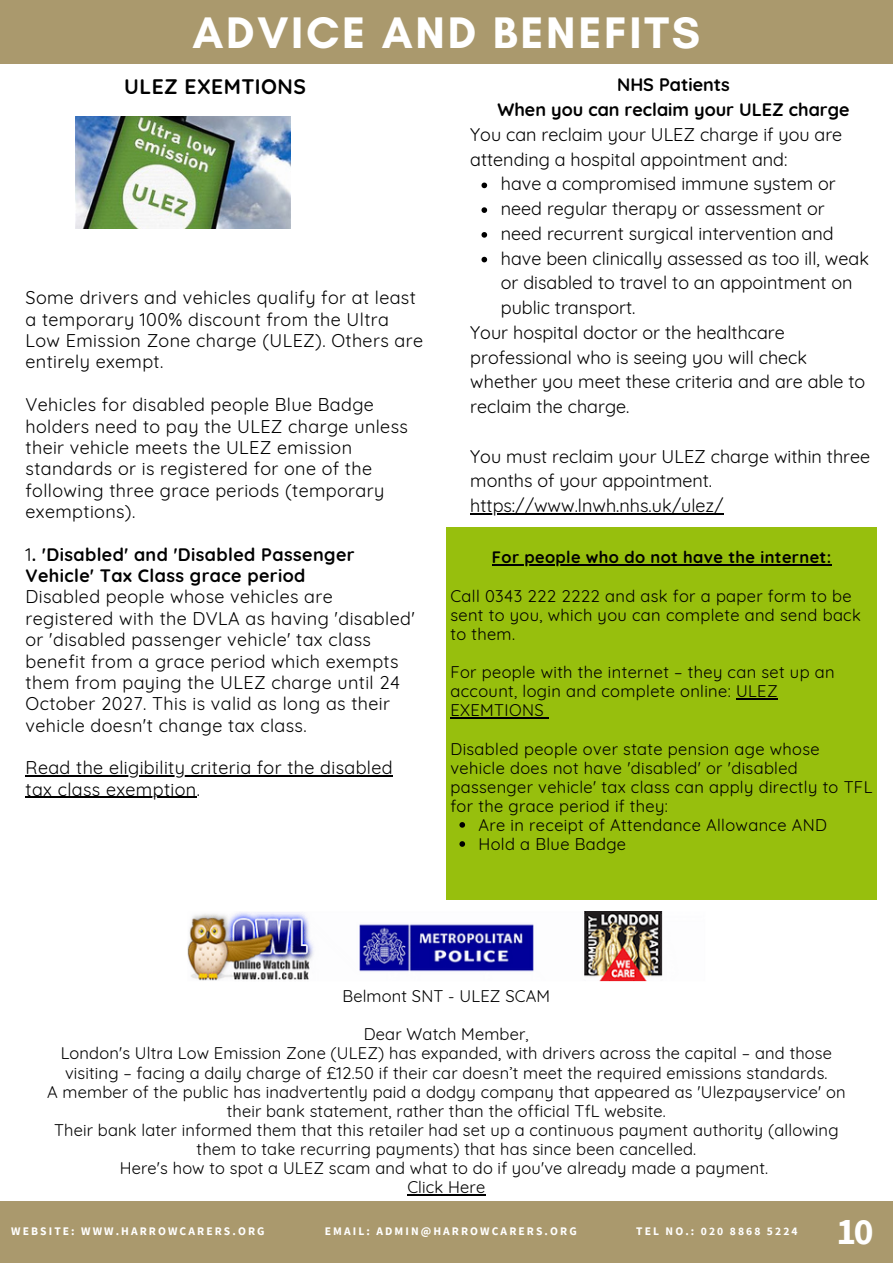
<style>
.page{position:relative;width:893px;height:1264px;background:#fff}
.page>*{position:absolute;margin:0;border:0;box-sizing:border-box;transform-origin:0 0}
.t1{font:700 45px "Glacial Indifference";letter-spacing:.06em;color:#fff}
.t2{font:700 37.5px "Source Sans Pro";color:#fff}
.t3{font:700 21px "Quicksand";letter-spacing:.02em;color:#000}
.t4{font:18px/21.3px "Quicksand";letter-spacing:.02em;color:#000}
.t5{font:18px/24.8px "Quicksand";color:#000}
.t6{font:700 18px/21.3px "Quicksand";letter-spacing:.02em;color:#000}
.t7{font:700 18px "Quicksand";color:#000}
.t8{font:16.5px/19px "Quicksand";letter-spacing:.01em;color:#000}
.t9{font:700 16.5px "Quicksand";letter-spacing:.02em;color:#000}
.t10{font:700 11.55px "Source Sans Pro";letter-spacing:.18em;color:#fff}
.s1{font-weight:400}
</style>
<div class="page">
<div style="left:0;top:0;width:892px;height:64px;background:#aa996d"></div>
<div style="left:0;top:1201px;width:892px;height:61px;background:#aa996d"></div>
<img style="left:75px;top:116px;width:215px;height:113px">
<img style="left:187px;top:912px;width:476px;height:69px">
<div style="left:446px;top:527px;width:430px;height:372px;background:#97bf0d"></div>
<svg style="left:459px;top:822px;width:6px;height:5px"></svg>
<svg style="left:459px;top:841px;width:6px;height:5px"></svg>
<hr style="left:492px;top:564px;width:339px;height:1px;background:#000">
<hr style="left:736px;top:698px;width:42px;height:1px;background:#000">
<hr style="left:450px;top:717px;width:94px;height:1px;background:#000">
<hr style="left:26px;top:775px;width:367px;height:1px;background:#000">
<hr style="left:26px;top:797px;width:171px;height:1px;background:#000">
<hr style="left:407px;top:1194px;width:78px;height:1px;background:#000">
<svg style="left:481px;top:182px;width:6px;height:6px"></svg>
<svg style="left:481px;top:207px;width:6px;height:6px"></svg>
<svg style="left:481px;top:232px;width:6px;height:6px"></svg>
<svg style="left:481px;top:257px;width:6px;height:5px"></svg>
<hr style="left:470px;top:513px;width:253px;height:1px;background:#000">
<p class="t1" style="left:192px;top:5px;width:509px">ADVICE AND BENEFITS</p>
<p class="t3" style="left:124px;top:73px;width:183px">ULEZ EXEMTIONS</p>
<p class="t4" style="left:26px;top:287px;width:399px">Some drivers and vehicles qualify for at least a temporary 100% discount from the Ultra Low Emission Zone charge (ULEZ). Others are entirely exempt.</p>
<p class="t4" style="left:26px;top:394px;width:384px">Vehicles for disabled people Blue Badge holders need to pay the ULEZ charge unless their vehicle meets the ULEZ emission standards or is registered for one of the following three grace periods (temporary exemptions).</p>
<p class="t6" style="left:26px;top:543px;width:330px"><span class="s1">1</span>. 'Disabled' and 'Disabled Passenger<br>Vehicle' Tax Class grace period</p>
<p class="t4" style="left:26px;top:586px;width:391px">Disabled people whose vehicles are registered with the DVLA as having 'disabled' or 'disabled passenger vehicle' tax class benefit from a grace period which exempts them from paying the ULEZ charge until 24<br>October 2027. This is valid as long as their vehicle doesn't change tax class.</p>
<p class="t4" style="left:26px;top:757px;width:368px">Read the eligibility criteria for the disabled tax class exemption.</p>
<p class="t7" style="left:617px;top:73px;width:114px">NHS Patients</p>
<p class="t7" style="left:497px;top:98px;width:353px">When you can reclaim your ULEZ charge</p>
<p class="t5" style="left:470px;top:122px;width:373px">You can reclaim your ULEZ charge if you are attending a hospital appointment and:</p>
<p class="t5" style="left:501px;top:171px;width:336px">have a compromised immune system or</p>
<p class="t5" style="left:501px;top:196px;width:325px">need regular therapy or assessment or</p>
<p class="t5" style="left:501px;top:221px;width:334px">need recurrent surgical intervention and</p>
<p class="t5" style="left:501px;top:245px;width:369px">have been clinically assessed as too ill, weak or disabled to travel to an appointment on public transport.</p>
<p class="t5" style="left:470px;top:320px;width:396px">Your hospital doctor or the healthcare professional who is seeing you will check whether you meet these criteria and are able to reclaim the charge.</p>
<p class="t5" style="left:470px;top:443px;width:401px">You must reclaim your ULEZ charge within three months of your appointment. https://www.lnwh.nhs.uk/ulez/</p>
<p class="t9" style="left:492px;top:547px;width:341px">For people who do not have the internet:</p>
<p class="t8" style="left:450px;top:586px;width:412px">Call 0343 222 2222 and ask for a paper form to be sent to you, which you can complete and send back to them.</p>
<p class="t8" style="left:450px;top:662px;width:385px">For people with the internet – they can set up an account, login and complete online: ULEZ<br>EXEMTIONS</p>
<p class="t8" style="left:450px;top:739px;width:423px">Disabled people over state pension age whose vehicle does not have 'disabled' or 'disabled passenger vehicle' tax class can apply directly to TFL for the grace period if they:</p>
<p class="t8" style="left:478px;top:815px;width:350px">Are in receipt of Attendance Allowance AND</p>
<p class="t8" style="left:478px;top:834px;width:149px">Hold a Blue Badge</p>
<p class="t8" style="left:342px;top:986px;width:209px">Belmont SNT - ULEZ SCAM</p>
<p class="t8" style="left:364px;top:1024px;width:166px">Dear Watch Member,</p>
<p class="t8" style="left:61px;top:1043px;width:772px">London's Ultra Low Emission Zone (ULEZ) has expanded, with drivers across the capital – and those visiting – facing a daily charge of £12.50 if their car doesn’t meet the required emissions standards.</p>
<p class="t8" style="left:47px;top:1081px;width:799px;text-align:center">A member of the public has inadvertently paid a dodgy company that appeared as 'Ulezpayservice' on their bank statement, rather than the official TfL website.</p>
<p class="t8" style="left:54px;top:1120px;width:785px;text-align:center">Their bank later informed them that this retailer had set up a continuous payment authority (allowing them to take recurring payments) that has since been cancelled.</p>
<p class="t8" style="left:120px;top:1158px;width:650px">Here's how to spot a ULEZ scam and what to do if you've already made a payment.</p>
<p class="t8" style="left:407px;top:1177px;width:79px">Click Here</p>
<p class="t10" style="left:11px;top:1223px;width:255px">WEBSITE: WWW.HARROWCARERS.ORG</p>
<p class="t10" style="left:325px;top:1223px;width:253px">EMAIL: ADMIN@HARROWCARERS.ORG</p>
<p class="t10" style="left:636px;top:1223px;width:163px">TEL NO.: 020 8868 5224</p>
<p class="t2" style="left:836px;top:1206px;width:39px">10</p>
</div>
